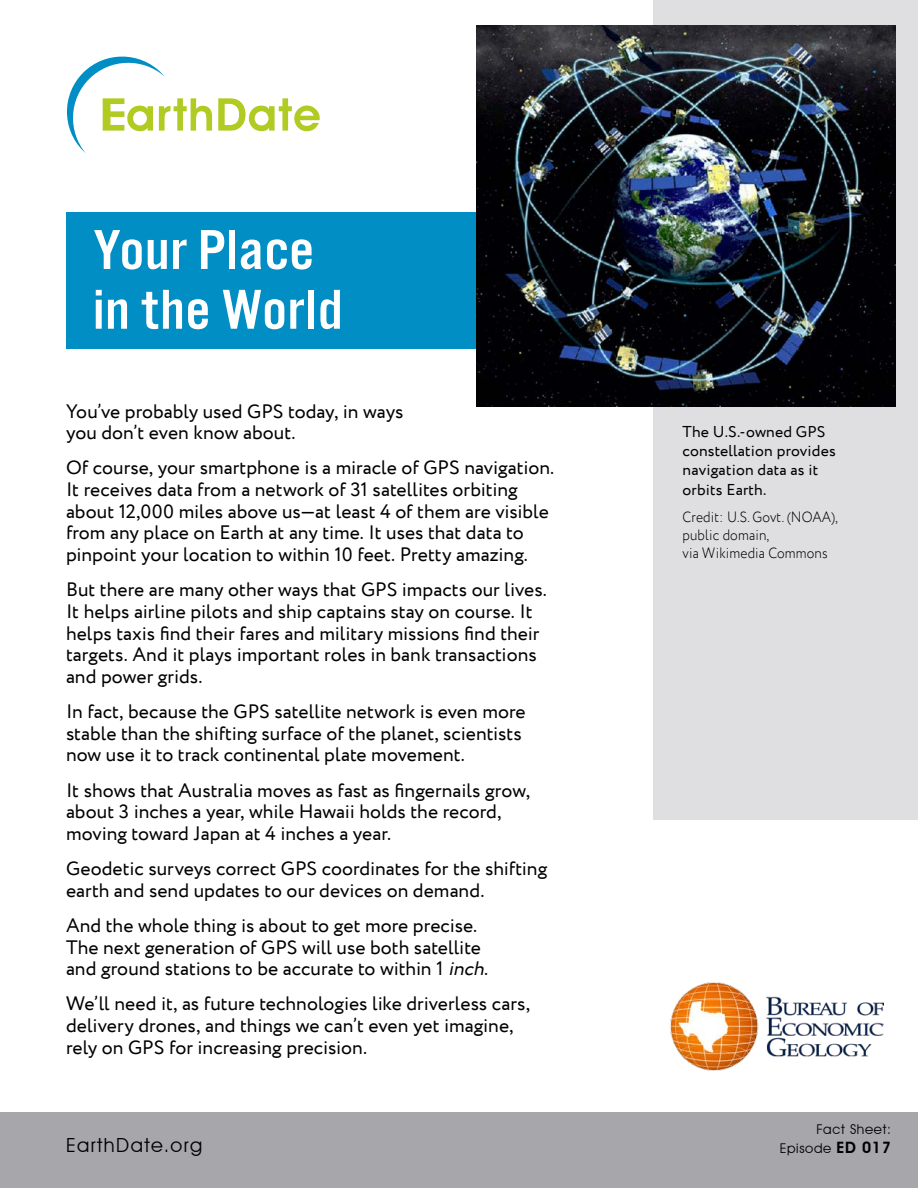
<style>
.page{position:relative;width:918px;height:1188px;background:#fff}
.page>*{position:absolute;margin:0;border:0;box-sizing:border-box;transform-origin:0 0}
.t1{font:58.35px/59.8px "Alternate Got No 3 D";letter-spacing:.01em;color:#fff;scale:1.1 1}
.t2{font:19.5px/21.6px "Circe";color:#000}
.t3{font:19.5px "Avant Garde IT Cby BT";letter-spacing:.075em;color:#000}
.t4{font:15.75px/19.5px "Circe";letter-spacing:.01em;color:#000}
.t5{font:300 15px/18px "Circe";letter-spacing:.01em;color:#000;scale:.9 1}
.t6{font:13.5px/18.9px "Avant Garde IT Cby BT";letter-spacing:.05em;color:#000;text-align:right}
.s1{font-style:italic}
.s2{font-weight:600;font-size:15.75px}
</style>
<div class="page">
<div style="left:66px;top:212px;width:448px;height:136px;background:#008ec4"></div>
<div style="left:653px;top:0;width:265px;height:820px;background:#dfdfe1"></div>
<svg style="left:67px;top:56px;width:145px;height:97px"></svg>
<svg style="left:218px;top:98px;width:102px;height:33px"></svg>
<img style="left:671px;top:983px;width:213px;height:88px">
<div style="left:0;top:1112px;width:918px;height:76px;background:#a6a6ab"></div>
<img style="left:476px;top:26px;width:419px;height:380px">
<h1 class="t1" style="left:93px;top:220px;width:229px">Your Place in the World</h1>
<p class="t2" style="left:66px;top:401px;width:339px">You’ve probably used GPS today, in ways you don’t even know about.</p>
<p class="t2" style="left:66px;top:458px;width:490px">Of course, your smartphone is a miracle of GPS navigation.<br>It receives data from a network of 31 satellites orbiting about 12,000 miles above us—at least 4 of them are visible from any place on Earth at any time. It uses that data to pinpoint your location to within 10 feet. Pretty amazing.</p>
<p class="t2" style="left:66px;top:579px;width:483px">But there are many other ways that GPS impacts our lives.<br>It helps airline pilots and ship captains stay on course. It helps taxis find their fares and military missions find their targets. And it plays important roles in bank transactions and power grids.</p>
<p class="t2" style="left:66px;top:701px;width:461px">In fact, because the GPS satellite network is even more stable than the shifting surface of the planet, scientists now use it to track continental plate movement.</p>
<p class="t2" style="left:66px;top:780px;width:466px">It shows that Australia moves as fast as fingernails grow, about 3 inches a year, while Hawaii holds the record, moving toward Japan at 4 inches a year.</p>
<p class="t2" style="left:66px;top:858px;width:483px">Geodetic surveys correct GPS coordinates for the shifting earth and send updates to our devices on demand.</p>
<p class="t2" style="left:66px;top:915px;width:425px">And the whole thing is about to get more precise.<br>The next generation of GPS will use both satellite and ground stations to be accurate to within 1 <span class="s1">inch</span>.</p>
<p class="t2" style="left:66px;top:994px;width:466px">We’ll need it, as future technologies like driverless cars, delivery drones, and things we can’t even yet imagine, rely on GPS for increasing precision.</p>
<p class="t3" style="left:66px;top:1134px;width:138px">EarthDate.org</p>
<p class="t4" style="left:683px;top:422px;width:155px">The U.S.-owned GPS constellation provides navigation data as it orbits Earth.</p>
<p class="t5" style="left:683px;top:508px;width:174px">Credit: U.S. Govt. (NOAA), public domain,<br>via Wikimedia Commons</p>
<p class="t6" style="left:780px;top:1120px;width:113px">Fact Sheet:<br>Episode <span class="s2">ED 017</span></p>
</div>
